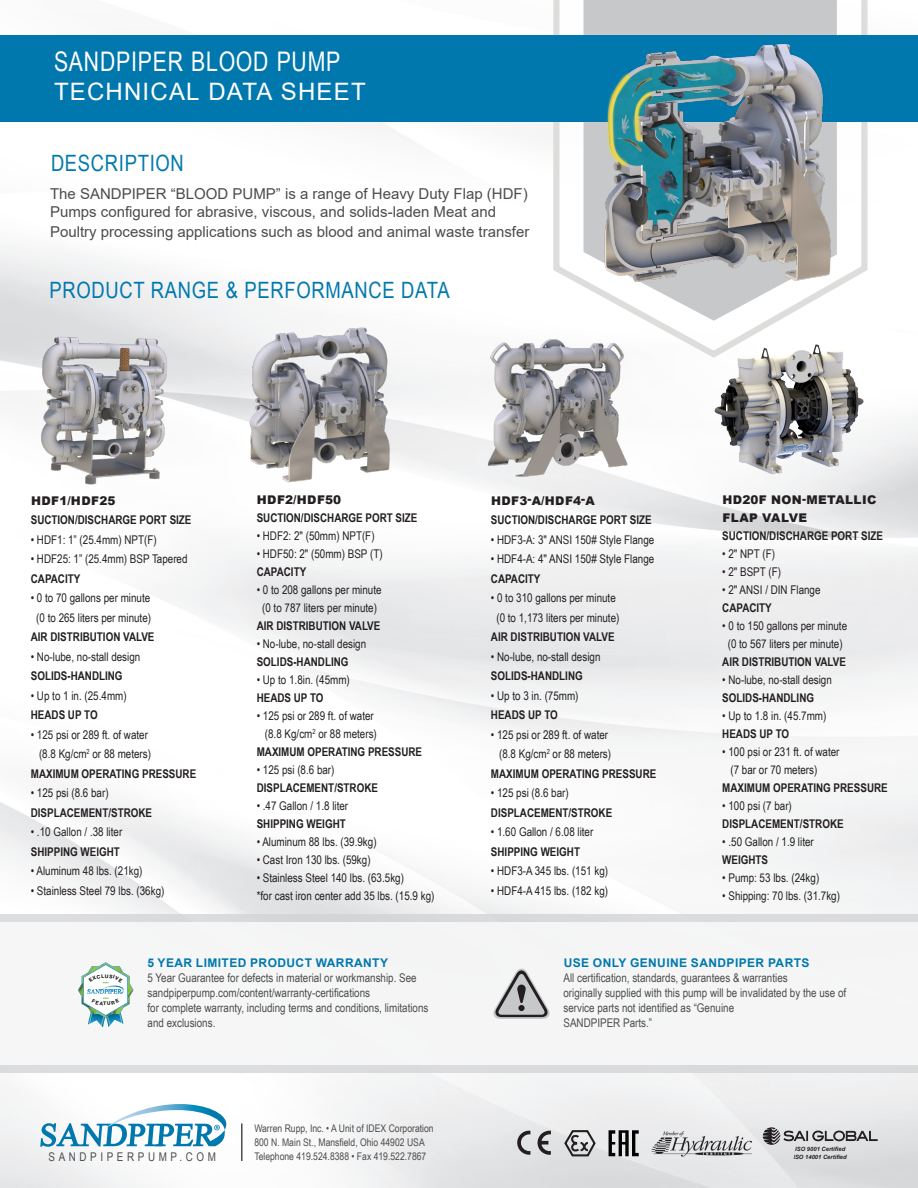
<style>
.page{position:relative;width:918px;height:1188px;background:#fff}
.page>*{position:absolute;margin:0;border:0;box-sizing:border-box;transform-origin:0 0}
.Main_header_-_Blue_B{font:27px "Arial Narrow";letter-spacing:.03em;color:#fff;scale:.96 1}
.Main_subheader_-_Blu{font:24px "Arial";letter-spacing:.05em;color:#fff}
.Section_Headers{font:22.5px "Arial Narrow";letter-spacing:.03em;color:#0078ae}
.Blue_Subheader{font:15px/18px "Arial";color:#4b4c4d}
.t1{font:12px/18px "Arial Narrow";color:#231f20}
.t2{font:700 12px "Arial Narrow";color:#231f20}
.t3{font:12px/15px "Arial Narrow";color:#4b4c4d}
.t4{font:900 12px/18px "Arial";letter-spacing:.035em;color:#231f20}
.t5{font:700 12px "Arial";letter-spacing:.035em;color:#0078ae}
.t6{font:12px "Arial Narrow";letter-spacing:.3em;color:#4b4c4d}
.t7{font:10.5px/14.2px "Arial Narrow";color:#4b4c4d}
.t8{font:italic 700 5.85px "Arial";color:#231f20}
.s1{font-family:"Arial Narrow"}
</style>
<div class="page">
<img style="left:0;top:121px;width:918px;height:1067px">
<svg style="left:40px;top:1104px;width:186px;height:43px"></svg>
<hr style="left:241px;top:1123px;width:2px;height:38px;background:#4b4c4d">
<svg style="left:550px;top:0;width:321px;height:361px"></svg>
<svg style="left:584px;top:0;width:253px;height:321px;fill:#c7c8ca"></svg>
<div style="left:0;top:35px;width:918px;height:86px;background:#0078ae"></div>
<div style="left:0;top:915px;width:918px;height:158px;background:#dadbdc"></div>
<div style="left:0;top:922px;width:918px;height:143px;background:#f5f5f6"></div>
<svg style="left:493px;top:969px;width:57px;height:50px"></svg>
<img style="left:651px;top:1132px;width:100px;height:24px">
<svg style="left:763px;top:1127px;width:115px;height:18px"></svg>
<svg style="left:538px;top:1131px;width:13px;height:24px"></svg>
<svg style="left:517px;top:1131px;width:13px;height:24px"></svg>
<svg style="left:563px;top:1129px;width:34px;height:28px"></svg>
<svg style="left:609px;top:1130px;width:30px;height:26px"></svg>
<img style="left:598px;top:43px;width:239px;height:240px">
<img style="left:18px;top:326px;width:160px;height:160px">
<img style="left:244px;top:326px;width:160px;height:160px">
<img style="left:479px;top:326px;width:160px;height:160px">
<img style="left:709px;top:326px;width:160px;height:160px">
<svg style="left:78px;top:962px;width:56px;height:65px"></svg>
<p class="Main_header_-_Blue_B" style="left:54px;top:42px;width:300px">SANDPIPER BLOOD PUMP</p>
<p class="Main_subheader_-_Blu" style="left:54px;top:75px;width:313px">TECHNICAL DATA SHEET</p>
<p class="Section_Headers" style="left:51px;top:147px;width:134px">DESCRIPTION</p>
<p class="Blue_Subheader" style="left:50px;top:184px;width:479px">The SANDPIPER “BLOOD PUMP” is a range of Heavy Duty Flap (HDF)<br>Pumps configured for abrasive, viscous, and solids-laden Meat and</p>
<p class="Blue_Subheader" style="left:50px;top:222px;width:481px">Poultry processing applications such as blood and animal waste transfer</p>
<p class="Section_Headers" style="left:50px;top:274px;width:402px">PRODUCT RANGE &amp; PERFORMANCE DATA</p>
<p class="t4" style="left:31px;top:491px;width:86px">HDF1/HDF25</p>
<p class="t2" style="left:31px;top:511px;width:162px">SUCTION/DISCHARGE PORT SIZE</p>
<p class="t1" style="left:31px;top:530px;width:127px">• HDF1: 1” (25.4mm) NPT(F)</p>
<p class="t1" style="left:31px;top:549px;width:158px">• HDF25: 1” (25.4mm) BSP Tapered</p>
<p class="t2" style="left:31px;top:569px;width:51px">CAPACITY</p>
<p class="t1" style="left:31px;top:588px;width:121px">• 0 to 70 gallons per minute</p>
<p class="t1" style="left:36px;top:608px;width:116px">(0 to 265 liters per minute)</p>
<p class="t2" style="left:31px;top:628px;width:125px">AIR DISTRIBUTION VALVE</p>
<p class="t1" style="left:31px;top:647px;width:111px">• No-lube, no-stall design</p>
<p class="t2" style="left:31px;top:667px;width:93px">SOLIDS-HANDLING</p>
<p class="t1" style="left:31px;top:686px;width:97px">• Up to 1 in. (25.4mm)</p>
<p class="t2" style="left:31px;top:706px;width:68px">HEADS UP TO</p>
<p class="t1" style="left:31px;top:725px;width:119px">• 125 psi or 289 ft. of water</p>
<p class="t1" style="left:39px;top:744px;width:114px">(8.8 Kg/cm<sup>2</sup> or 88 meters)</p>
<p class="t2" style="left:31px;top:764px;width:167px">MAXIMUM OPERATING PRESSURE</p>
<p class="t1" style="left:31px;top:783px;width:79px">• 125 psi (8.6 bar)</p>
<p class="t2" style="left:31px;top:803px;width:123px">DISPLACEMENT/STROKE</p>
<p class="t1" style="left:31px;top:822px;width:93px">• .10 Gallon / .38 liter</p>
<p class="t2" style="left:31px;top:842px;width:91px">SHIPPING WEIGHT</p>
<p class="t1" style="left:31px;top:861px;width:113px">• Aluminum 48 lbs. (21kg)</p>
<p class="t1" style="left:31px;top:881px;width:135px">• Stainless Steel 79 lbs. (36kg)</p>
<p class="t4" style="left:257px;top:491px;width:86px">HDF2/HDF50</p>
<p class="t2" style="left:257px;top:509px;width:162px">SUCTION/DISCHARGE PORT SIZE</p>
<p class="t1" style="left:257px;top:527px;width:119px">• HDF2: 2" (50mm) NPT(F)</p>
<p class="t1" style="left:257px;top:545px;width:127px">• HDF50: 2" (50mm) BSP (T)</p>
<p class="t2" style="left:257px;top:563px;width:51px">CAPACITY</p>
<p class="t1" style="left:257px;top:581px;width:126px">• 0 to 208 gallons per minute</p>
<p class="t1" style="left:262px;top:599px;width:116px">(0 to 787 liters per minute)</p>
<p class="t2" style="left:257px;top:617px;width:125px">AIR DISTRIBUTION VALVE</p>
<p class="t1" style="left:257px;top:635px;width:111px">• No-lube, no-stall design</p>
<p class="t2" style="left:257px;top:653px;width:93px">SOLIDS-HANDLING</p>
<p class="t1" style="left:257px;top:671px;width:95px">• Up to 1.8in. (45mm)</p>
<p class="t2" style="left:257px;top:689px;width:68px">HEADS UP TO</p>
<p class="t1" style="left:257px;top:707px;width:119px">• 125 psi or 289 ft. of water</p>
<p class="t1" style="left:265px;top:725px;width:114px">(8.8 Kg/cm<sup>2</sup> or 88 meters)</p>
<p class="t2" style="left:257px;top:743px;width:167px">MAXIMUM OPERATING PRESSURE</p>
<p class="t1" style="left:257px;top:761px;width:79px">• 125 psi (8.6 bar)</p>
<p class="t2" style="left:257px;top:779px;width:123px">DISPLACEMENT/STROKE</p>
<p class="t1" style="left:257px;top:797px;width:93px">• .47 Gallon / 1.8 liter</p>
<p class="t2" style="left:257px;top:815px;width:91px">SHIPPING WEIGHT</p>
<p class="t1" style="left:257px;top:833px;width:121px">• Aluminum 88 lbs. (39.9kg)</p>
<p class="t1" style="left:257px;top:851px;width:115px">• Cast Iron 130 lbs. (59kg)</p>
<p class="t1" style="left:257px;top:869px;width:179px">• Stainless Steel 140 lbs. (63.5kg)<br>*for cast iron center add 35 lbs. (15.9 kg)</p>
<p class="t4" style="left:491px;top:491px;width:105px">HDF3-A/HDF4-A</p>
<p class="t2" style="left:491px;top:511px;width:162px">SUCTION/DISCHARGE PORT SIZE</p>
<p class="t1" style="left:491px;top:530px;width:165px">• HDF3-A: 3" ANSI 150# Style Flange</p>
<p class="t1" style="left:491px;top:549px;width:165px">• HDF4-A: 4" ANSI 150# Style Flange</p>
<p class="t2" style="left:491px;top:569px;width:51px">CAPACITY</p>
<p class="t1" style="left:491px;top:588px;width:126px">• 0 to 310 gallons per minute</p>
<p class="t1" style="left:496px;top:608px;width:125px">(0 to 1,173 liters per minute)</p>
<p class="t2" style="left:491px;top:628px;width:125px">AIR DISTRIBUTION VALVE</p>
<p class="t1" style="left:491px;top:647px;width:111px">• No-lube, no-stall design</p>
<p class="t2" style="left:491px;top:667px;width:93px">SOLIDS-HANDLING</p>
<p class="t1" style="left:491px;top:686px;width:89px">• Up to 3 in. (75mm)</p>
<p class="t2" style="left:491px;top:706px;width:68px">HEADS UP TO</p>
<p class="t1" style="left:491px;top:725px;width:119px">• 125 psi or 289 ft. of water</p>
<p class="t1" style="left:499px;top:744px;width:114px">(8.8 Kg/cm<sup>2</sup> or 88 meters)</p>
<p class="t2" style="left:491px;top:764px;width:167px">MAXIMUM OPERATING PRESSURE</p>
<p class="t1" style="left:491px;top:783px;width:79px">• 125 psi (8.6 bar)</p>
<p class="t2" style="left:491px;top:803px;width:123px">DISPLACEMENT/STROKE</p>
<p class="t1" style="left:491px;top:822px;width:104px">• 1.60 Gallon / 6.08 liter</p>
<p class="t2" style="left:491px;top:842px;width:91px">SHIPPING WEIGHT</p>
<p class="t1" style="left:491px;top:861px;width:119px">• HDF3-A 345 lbs. (151 kg)</p>
<p class="t1" style="left:491px;top:881px;width:119px">• HDF4-A 415 lbs. (182 kg)</p>
<p class="t4" style="left:723px;top:491px;width:155px">HD20F NON-METALLIC<br>FLAP VALVE</p>
<p class="t2" style="left:722px;top:527px;width:162px">SUCTION/DISCHARGE PORT SIZE</p>
<p class="t1" style="left:722px;top:545px;width:54px">• 2" NPT (F)</p>
<p class="t1" style="left:722px;top:563px;width:60px">• 2" BSPT (F)</p>
<p class="t1" style="left:722px;top:581px;width:100px">• 2" ANSI / DIN Flange</p>
<p class="t2" style="left:722px;top:599px;width:51px">CAPACITY</p>
<p class="t1" style="left:722px;top:617px;width:126px">• 0 to 150 gallons per minute</p>
<p class="t1" style="left:728px;top:635px;width:116px">(0 to 567 liters per minute)</p>
<p class="t2" style="left:722px;top:653px;width:125px">AIR DISTRIBUTION VALVE</p>
<p class="t1" style="left:722px;top:671px;width:111px">• No-lube, no-stall design</p>
<p class="t2" style="left:722px;top:689px;width:93px">SOLIDS-HANDLING</p>
<p class="t1" style="left:722px;top:707px;width:106px">• Up to 1.8 in. (45.7mm)</p>
<p class="t2" style="left:722px;top:725px;width:68px">HEADS UP TO</p>
<p class="t1" style="left:722px;top:743px;width:119px">• 100 psi or 231 ft. of water</p>
<p class="t1" style="left:731px;top:761px;width:88px">(7 bar or 70 meters)</p>
<p class="t2" style="left:722px;top:779px;width:167px">MAXIMUM OPERATING PRESSURE</p>
<p class="t1" style="left:722px;top:797px;width:71px">• 100 psi (7 bar)</p>
<p class="t2" style="left:722px;top:815px;width:123px">DISPLACEMENT/STROKE</p>
<p class="t1" style="left:722px;top:833px;width:93px">• .50 Gallon / 1.9 liter</p>
<p class="t2" style="left:722px;top:851px;width:47px">WEIGHTS</p>
<p class="t1" style="left:722px;top:869px;width:98px">• Pump: 53 lbs. (24kg)</p>
<p class="t1" style="left:722px;top:887px;width:119px">• Shipping: 70 lbs. (31.7kg)</p>
<p class="t5" style="left:148px;top:955px;width:242px">5 YEAR LIMITED PRODUCT WARRANTY</p>
<p class="t3" style="left:148px;top:970px;width:282px">5 Year Guarantee for defects in material or workmanship. See sandpiperpump.com/content/warranty-certifications<br>for complete warranty, including terms and conditions, limitations and exclusions.</p>
<p class="t5" style="left:564px;top:955px;width:247px">USE ONLY GENUINE SANDPIPER PARTS</p>
<p class="t3" style="left:564px;top:970px;width:284px">All certification, standards, guarantees &amp; warranties<br>originally supplied with this pump will be invalidated by the use of service parts not identified as “Genuine<br>SANDPIPER Parts.”</p>
<p class="t6" style="left:49px;top:1148px;width:169px">SANDPIPERPUMP.COM</p>
<p class="t7" style="left:254px;top:1121px;width:181px">Warren Rupp, Inc. • A Unit of IDEX Corporation<br>800 N. Main St., Mansfield, Ohio 44902 USA<br>Telephone 419.524.8388 • Fax 419.522.7867</p>
<p class="t8" style="left:795px;top:1145px;width:52px">ISO 9001 Certified</p>
<p class="t8" style="left:794px;top:1153px;width:54px"><span class="s1">I</span>SO 14001 Certified</p>
</div>
